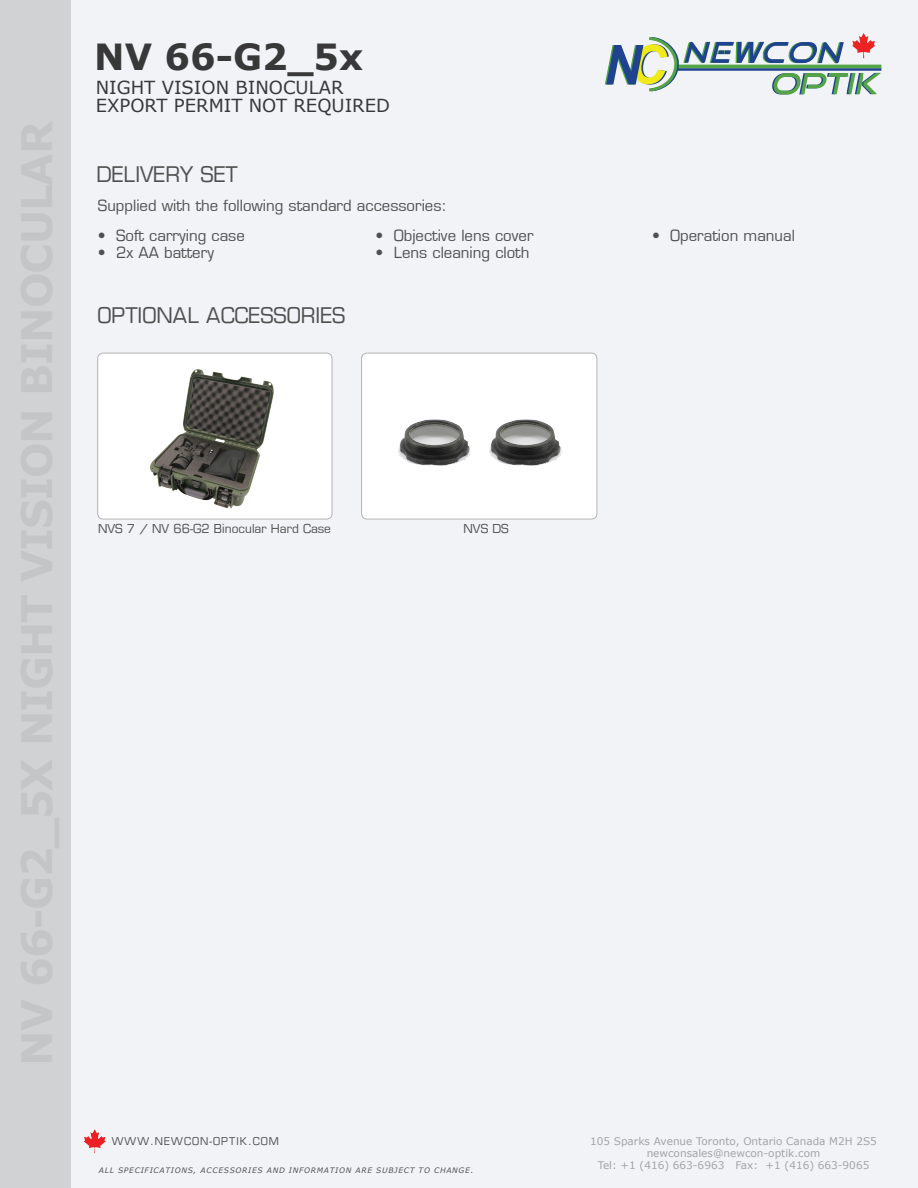
<style>
.page{position:relative;width:918px;height:1188px;background:#f1f3f6}
.page>*{position:absolute;margin:0;border:0;box-sizing:border-box;transform-origin:0 0}
.t1{font:700 36px "Verdana";color:#383839}
.t2{font:21px "Eurostile";color:#505050}
.t3{font:18px/18px "Verdana";color:#383839}
.t4{font:15px "Eurostile";color:#505050}
.t5{font:12px "Eurostile";color:#505050}
.t6{font:10.5px/12px "Verdana";color:#a2a5a8;text-align:center}
.t7{font:10.5px "Eurostile";letter-spacing:.1em;color:#505050}
.t8{font:italic 7.5px "Verdana";letter-spacing:.1em;color:#505050}
</style>
<div class="page">
<div style="left:0;top:0;width:71px;height:1188px;background:#d1d2d4"></div>
<svg style="left:84px;top:1131px;width:10px;height:12px"></svg>
<svg style="left:605px;top:33px;width:276px;height:61px"></svg>
<div style="left:98px;top:353px;width:234px;height:166px;background:#fff;border-radius:5px"></div>
<div style="left:97px;top:353px;width:235px;height:166px;border:1px solid #b4b4b4;border-radius:5px"></div>
<div style="left:362px;top:353px;width:235px;height:166px;background:#fff;border-radius:5px"></div>
<div style="left:361px;top:353px;width:236px;height:166px;border:1px solid #b4b4b4;border-radius:5px"></div>
<img style="left:398px;top:419px;width:73px;height:47px">
<img style="left:489px;top:419px;width:73px;height:47px">
<img style="left:150px;top:369px;width:124px;height:140px">
<h1 class="t1" style="left:94px;top:31px;width:270px">NV 66-G2_5x</h1>
<p class="t3" style="left:96px;top:79px;width:296px">NIGHT VISION BINOCULAR<br>EXPORT PERMIT NOT REQUIRED</p>
<p class="t2" style="left:96px;top:161px;width:143px">DELIVERY SET</p>
<p class="t4" style="left:98px;top:197px;width:350px">Supplied with the following standard accessories:</p>
<p class="t4" style="left:98px;top:227px;width:148px">• Soft carrying case</p>
<p class="t4" style="left:98px;top:243px;width:118px">• 2x AA battery</p>
<p class="t4" style="left:376px;top:227px;width:160px">• Objective lens cover</p>
<p class="t4" style="left:376px;top:243px;width:155px">• Lens cleaning cloth</p>
<p class="t2" style="left:98px;top:303px;width:249px">OPTIONAL ACCESSORIES</p>
<p class="t5" style="left:98px;top:521px;width:234px">NVS 7 / NV 66-G2 Binocular Hard Case</p>
<p class="t5" style="left:464px;top:521px;width:47px">NVS DS</p>
<p class="t4" style="left:652px;top:227px;width:144px">• Operation manual</p>
<p class="t7" style="left:112px;top:1135px;width:169px">WWW.NEWCON-OPTIK.COM</p>
<p class="t8" style="left:99px;top:1166px;width:376px">ALL SPECIFICATIONS, ACCESSORIES AND INFORMATION ARE SUBJECT TO CHANGE.</p>
<p class="t6" style="left:590px;top:1135px;width:288px">105 Sparks Avenue Toronto, Ontario Canada M2H 2S5 newconsales@newcon-optik.com<br>Tel: +1 (416) 663-6963 Fax: +1 (416) 663-9065</p>
</div>
